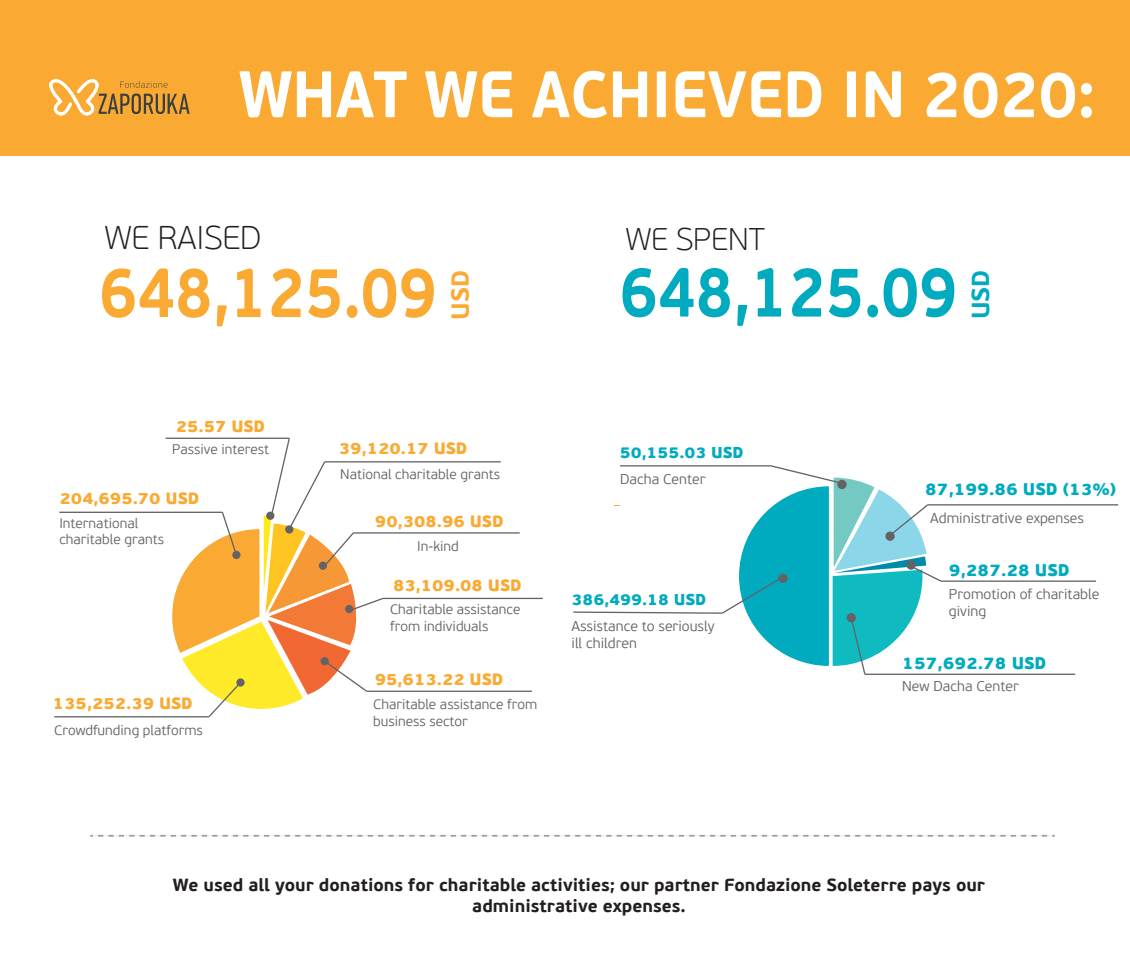
<style>
.page{position:relative;width:1130px;height:956px;background:#fff}
.page>*{position:absolute;margin:0;border:0;box-sizing:border-box;transform-origin:0 0}
.t1{font:700 70.88px "PF Beau Sans Pro";color:#faaa33;scale:.82 1}
.t2{font:700 70.88px "PF Beau Sans Pro";color:#00abc0;scale:.82 1}
.t3{font:700 65.45px "PF Beau Sans Pro";color:#fff;scale:.91 1}
.t4{font:100 32.9px "PF Beau Sans Pro";color:#231f20}
.t5{font:100 31.32px "PF Beau Sans Pro";color:#231f20}
.t6{font:700 24.5px "PF Beau Sans Pro";color:#faaa33}
.t7{font:700 24.5px "PF Beau Sans Pro";color:#00abc0}
.t8{font:700 17.5px/21px "PF Beau Sans Pro";color:#231f20;text-align:center}
.t9{font:900 16.8px "PF Beau Sans Pro";color:#00abc0}
.t10{font:900 16.28px "PF Beau Sans Pro";color:#faaa33}
.t11{font:900 15.75px "PF Beau Sans Pro";color:#00abc0}
.t12{font:300 14.17px/17.2px "PF Beau Sans Pro";color:#636366}
.t13{font:300 13.83px/16.6px "PF Beau Sans Pro";color:#636366}
</style>
<div class="page">
<div style="left:0;top:0;width:1129px;height:155px;background:#faaa33"></div>
<hr style="left:59px;top:512px;width:163px;height:1px;background:#636366">
<hr style="left:864px;top:674px;width:210px;height:1px;background:#636366">
<hr style="left:927px;top:504px;width:190px;height:2px;background:#636366">
<hr style="left:940px;top:581px;width:155px;height:1px;background:#636366">
<hr style="left:166px;top:438px;width:123px;height:1px;background:#636366">
<svg style="left:90px;top:835px;width:956px;height:2px"></svg>
<hr style="left:54px;top:716px;width:155px;height:1px;background:#636366">
<hr style="left:324px;top:461px;width:177px;height:1px;background:#636366">
<hr style="left:353px;top:532px;width:166px;height:2px;background:#636366">
<hr style="left:383px;top:598px;width:159px;height:1px;background:#636366">
<svg style="left:172px;top:437px;width:212px;height:281px"></svg>
<hr style="left:366px;top:691px;width:166px;height:1px;background:#636366">
<svg style="left:573px;top:465px;width:369px;height:210px"></svg>
<div style="left:320px;top:657px;width:9px;height:8px;background:#636366;border-radius:50%"></div>
<div style="left:345px;top:605px;width:8px;height:8px;background:#636366;border-radius:50%"></div>
<svg style="left:49px;top:79px;width:140px;height:37px"></svg>
<h2 class="t3" style="left:239px;top:54px;width:942px">WHAT WE ACHIEVED IN 2020:</h2>
<h3 class="t4" style="left:105px;top:218px;width:158px">WE RAISED</h3>
<h3 class="t5" style="left:625px;top:221px;width:141px">WE SPENT</h3>
<h1 class="t1" style="left:99px;top:248px;width:413px">648,125.09</h1>
<h3 class="t6" style="left:445px;top:320px;width:51px;rotate:-90deg">USD</h3>
<h1 class="t2" style="left:619px;top:248px;width:413px">648,125.09</h1>
<h3 class="t7" style="left:965px;top:319px;width:51px;rotate:-90deg">USD</h3>
<p class="t10" style="left:176px;top:415px;width:91px">25.57 USD</p>
<p class="t13" style="left:172px;top:441px;width:98px">Passive interest</p>
<p class="t10" style="left:59px;top:488px;width:141px">204,695.70 USD</p>
<p class="t13" style="left:59px;top:515px;width:106px">International charitable grants</p>
<p class="t10" style="left:53px;top:693px;width:141px">135,252.39 USD</p>
<p class="t13" style="left:54px;top:722px;width:150px">Crowdfunding platforms</p>
<p class="t10" style="left:339px;top:438px;width:130px">39,120.17 USD</p>
<p class="t13" style="left:340px;top:466px;width:161px">National charitable grants</p>
<p class="t10" style="left:375px;top:511px;width:130px">90,308.96 USD</p>
<p class="t13" style="left:417px;top:538px;width:43px">In-kind</p>
<p class="t10" style="left:393px;top:575px;width:130px">83,109.08 USD</p>
<p class="t13" style="left:390px;top:602px;width:132px">Charitable assistance from individuals</p>
<p class="t10" style="left:375px;top:669px;width:130px">95,613.22 USD</p>
<p class="t13" style="left:373px;top:696px;width:165px">Charitable assistance from business sector</p>
<p class="t11" style="left:619px;top:442px;width:125px">50,155.03 USD</p>
<p class="t12" style="left:620px;top:471px;width:87px">Dacha Center</p>
<p class="t11" style="left:571px;top:589px;width:136px">386,499.18 USD</p>
<p class="t12" style="left:571px;top:618px;width:144px">Assistance to seriously ill children</p>
<p class="t9" style="left:925px;top:478px;width:192px">87,199.86 USD (13%)</p>
<p class="t12" style="left:930px;top:510px;width:155px">Administrative expenses</p>
<p class="t9" style="left:948px;top:559px;width:122px">9,287.28 USD</p>
<p class="t12" style="left:948px;top:586px;width:152px">Promotion of charitable giving</p>
<p class="t9" style="left:902px;top:652px;width:146px">157,692.78 USD</p>
<p class="t12" style="left:902px;top:678px;width:118px">New Dacha Center</p>
<p class="t8" style="left:173px;top:875px;width:813px">We used all your donations for charitable activities; our partner Fondazione Soleterre pays our administrative expenses.</p>
</div>
